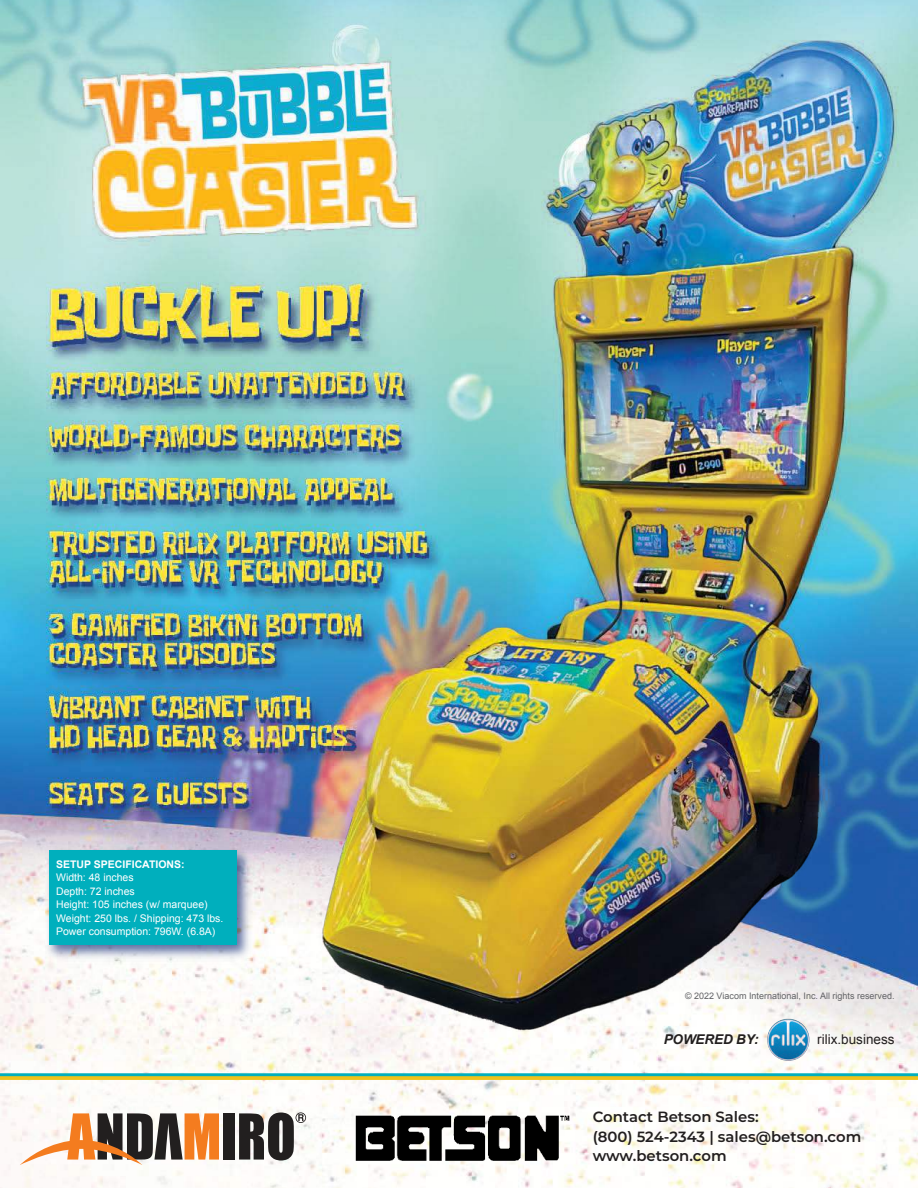
<style>
.page{position:relative;width:918px;height:1188px;background:#fff}
.page>*{position:absolute;margin:0;border:0;box-sizing:border-box;transform-origin:0 0}
.t1{font:600 14.85px/19.5px "Montserrat";color:#221f1f}
.t2{font:13.5px "Arial";color:#221f1f}
.t3{font:italic 700 13.5px "Arial";letter-spacing:-.01em;color:#221f1f}
.t4{font:10.5px/13.5px "Arial";color:#fff}
.t5{font:700 10.5px "Arial";color:#fff}
.t6{font:9px "Arial";color:#626366}
</style>
<div class="page">
<img style="left:0;top:816px;width:918px;height:372px">
<img style="left:280px;top:816px;width:638px;height:241px">
<div style="left:223px;top:1113px;width:12px;height:47px;background:#221f1f"></div>
<svg style="left:20px;top:1113px;width:199px;height:52px"></svg>
<svg style="left:239px;top:1112px;width:67px;height:48px"></svg>
<div style="left:0;top:1073px;width:918px;height:5px;background:#00afbd"></div>
<svg style="left:0;top:1076px;width:918px;height:4px;background:#e4c124"></svg>
<img style="left:42px;top:816px;width:472px;height:35px">
<img style="left:767px;top:1019px;width:42px;height:42px;border-radius:21px">
<img style="left:42px;top:844px;width:214px;height:120px">
<div style="left:49px;top:851px;width:188px;height:94px;background:#00afbd"></div>
<img style="left:0;top:0;width:918px;height:816px">
<img style="left:347px;top:1109px;width:227px;height:57px">
<p class="t5" style="left:56px;top:858px;width:130px">SETUP SPECIFICATIONS:</p>
<p class="t4" style="left:56px;top:872px;width:169px">Width: 48 inches<br>Depth: 72 inches<br>Height: 105 inches (w/ marquee)<br>Weight: 250 lbs. / Shipping: 473 lbs.<br>Power consumption: 796W. (6.8A)</p>
<p class="t6" style="left:685px;top:993px;width:211px">© 2022 Viacom International, Inc. All rights reserved.</p>
<p class="t3" style="left:664px;top:1031px;width:96px">POWERED BY:</p>
<p class="t2" style="left:817px;top:1034px;width:79px">rilix.business</p>
<h1 class="t1" style="left:593px;top:1109px;width:270px">Contact Betson Sales:<br>(800) 524-2343 | sales@betson.com www.betson.com</h1>
</div>
